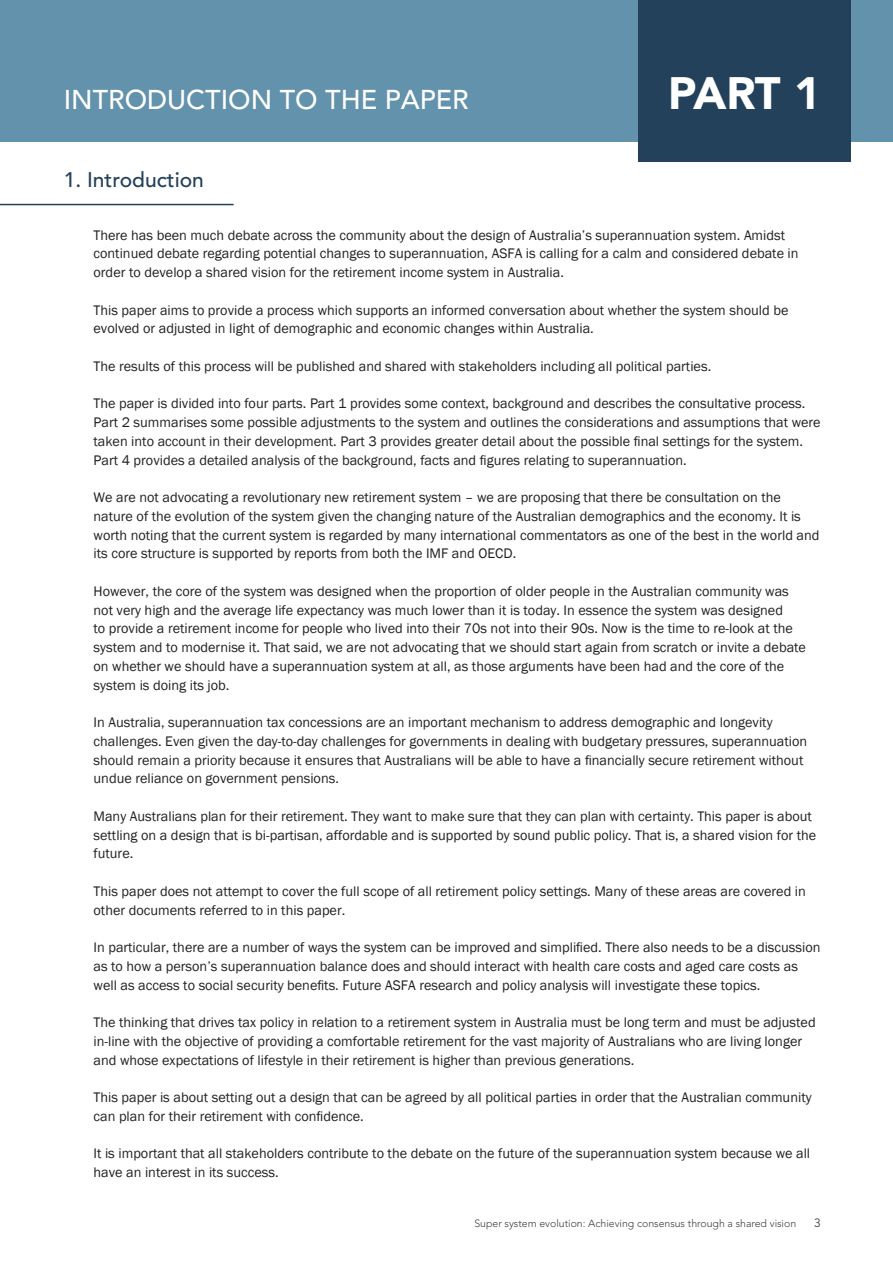
<style>
.page{position:relative;width:893px;height:1263px;background:#fff}
.page>*{position:absolute;margin:0;border:0;box-sizing:border-box;transform-origin:0 0}
.t1{font:900 45px "Avenir";color:#fff}
.t2{font:500 27px "Avenir";color:#fff}
.t3{font:500 21px "Avenir";color:#23415a}
.t4{font:14.25px/18.8px "Franklin Gothic";color:#231f20}
.t5{font:12px "Avenir";color:#3d3e3d}
.t6{font:300 10.5px "Avenir";color:#3d3e3d}
</style>
<div class="page">
<div style="left:0;top:0;width:893px;height:141px;background:#6292ac"></div>
<div style="left:638px;top:0;width:213px;height:161px;background:#23415a"></div>
<hr style="left:0;top:204px;width:234px;height:1px;background:#23415a">
<h2 class="t2" style="left:64px;top:87px;width:406px">INTRODUCTION TO THE PAPER</h2>
<h3 class="t3" style="left:64px;top:170px;width:142px">1. Introduction</h3>
<h1 class="t1" style="left:668px;top:67px;width:154px">PART 1</h1>
<p class="t4" style="left:94px;top:226px;width:707px">There has been much debate across the community about the design of Australia’s superannuation system. Amidst continued debate regarding potential changes to superannuation, ASFA is calling for a calm and considered debate in order to develop a shared vision for the retirement income system in Australia.</p>
<p class="t4" style="left:94px;top:301px;width:696px">This paper aims to provide a process which supports an informed conversation about whether the system should be evolved or adjusted in light of demographic and economic changes within Australia.</p>
<p class="t4" style="left:94px;top:357px;width:619px">The results of this process will be published and shared with stakeholders including all political parties.</p>
<p class="t4" style="left:94px;top:395px;width:729px">The paper is divided into four parts. Part 1 provides some context, background and describes the consultative process.<br>Part 2 summarises some possible adjustments to the system and outlines the considerations and assumptions that were taken into account in their development. Part 3 provides greater detail about the possible final settings for the system.<br>Part 4 provides a detailed analysis of the background, facts and figures relating to superannuation.</p>
<p class="t4" style="left:94px;top:489px;width:727px">We are not advocating a revolutionary new retirement system – we are proposing that there be consultation on the nature of the evolution of the system given the changing nature of the Australian demographics and the economy. It is worth noting that the current system is regarded by many international commentators as one of the best in the world and its core structure is supported by reports from both the IMF and OECD.</p>
<p class="t4" style="left:94px;top:582px;width:714px">However, the core of the system was designed when the proportion of older people in the Australian community was not very high and the average life expectancy was much lower than it is today. In essence the system was designed<br>to provide a retirement income for people who lived into their 70s not into their 90s. Now is the time to re-look at the system and to modernise it. That said, we are not advocating that we should start again from scratch or invite a debate on whether we should have a superannuation system at all, as those arguments have been had and the core of the system is doing its job.</p>
<p class="t4" style="left:94px;top:714px;width:715px">In Australia, superannuation tax concessions are an important mechanism to address demographic and longevity challenges. Even given the day-to-day challenges for governments in dealing with budgetary pressures, superannuation should remain a priority because it ensures that Australians will be able to have a financially secure retirement without undue reliance on government pensions.</p>
<p class="t4" style="left:94px;top:807px;width:724px">Many Australians plan for their retirement. They want to make sure that they can plan with certainty. This paper is about settling on a design that is bi-partisan, affordable and is supported by sound public policy. That is, a shared vision for the future.</p>
<p class="t4" style="left:94px;top:882px;width:714px">This paper does not attempt to cover the full scope of all retirement policy settings. Many of these areas are covered in other documents referred to in this paper.</p>
<p class="t4" style="left:94px;top:938px;width:728px">In particular, there are a number of ways the system can be improved and simplified. There also needs to be a discussion as to how a person’s superannuation balance does and should interact with health care costs and aged care costs as well as access to social security benefits. Future ASFA research and policy analysis will investigate these topics.</p>
<p class="t4" style="left:94px;top:1014px;width:724px">The thinking that drives tax policy in relation to a retirement system in Australia must be long term and must be adjusted in-line with the objective of providing a comfortable retirement for the vast majority of Australians who are living longer and whose expectations of lifestyle in their retirement is higher than previous generations.</p>
<p class="t4" style="left:94px;top:1089px;width:720px">This paper is about setting out a design that can be agreed by all political parties in order that the Australian community can plan for their retirement with confidence.</p>
<p class="t4" style="left:94px;top:1145px;width:718px">It is important that all stakeholders contribute to the debate on the future of the superannuation system because we all have an interest in its success.</p>
<p class="t6" style="left:474px;top:1218px;width:323px">Super system evolution: Achieving consensus through a shared vision</p>
<p class="t5" style="left:814px;top:1218px;width:8px">3</p>
</div>
